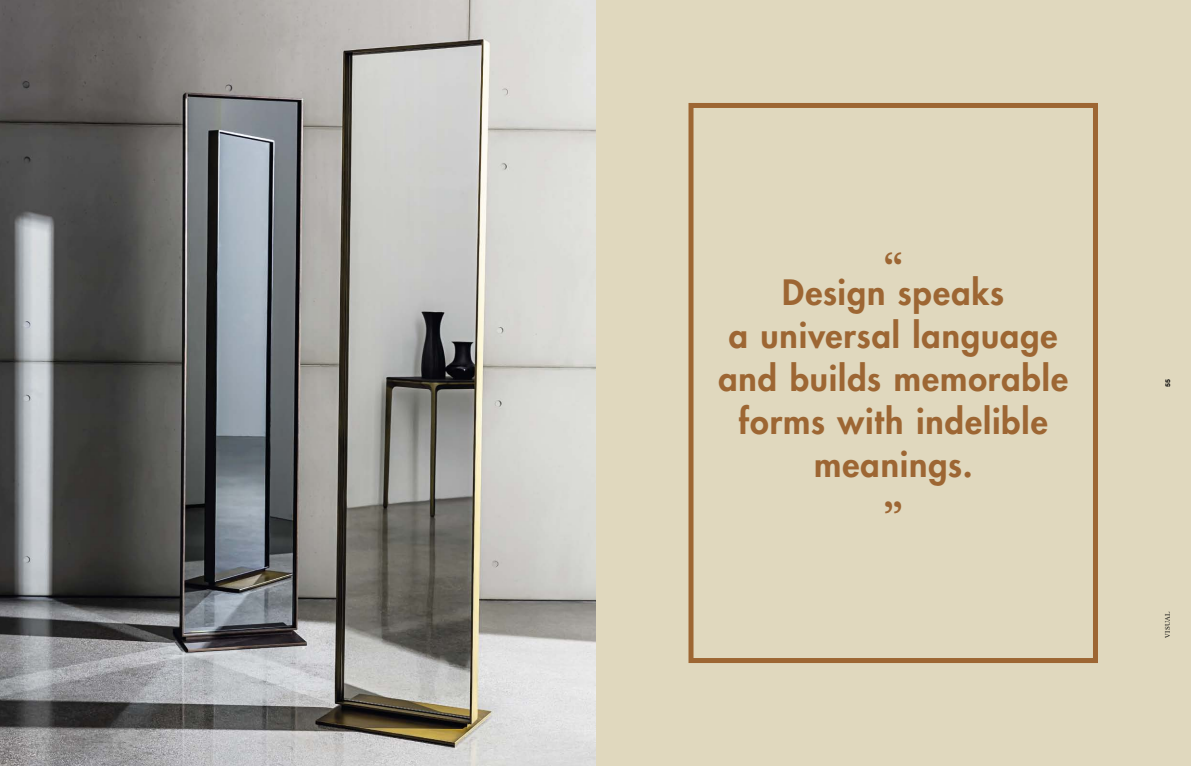
<style>
.page{position:relative;width:1191px;height:766px;background:#fff}
.page>*{position:absolute;margin:0;border:0;box-sizing:border-box;transform-origin:0 0}
.t1{font:800 34px/43px "Futura Std";letter-spacing:.03em;color:#9d6633;text-align:center}
.t2{font:700 34px "Plantin Std";color:#9d6633}
.t3{font:700 7px "Circular Std";color:#000}
.t4{font:300 6.5px "Plantin Std";letter-spacing:.04em;color:#000}
</style>
<div class="page">
<div style="left:595px;top:0;width:596px;height:765px;background:#e0d8be"></div>
<div style="left:688px;top:103px;width:410px;height:559px;border:5px solid #9d6633"></div>
<img style="left:0;top:0;width:595px;height:765px">
<p class="t2" style="left:882px;top:244px;width:22px">“</p>
<p class="t1" style="left:718px;top:270px;width:351px">Design speaks<br>a universal language and builds memorable forms with indelible meanings.</p>
<p class="t2" style="left:882px;top:493px;width:22px">”</p>
<p class="t3" style="left:1163px;top:387px;width:9px;rotate:-90deg">55</p>
<p class="t4" style="left:1163px;top:637px;width:27px;rotate:-90deg">VISUAL</p>
</div>
